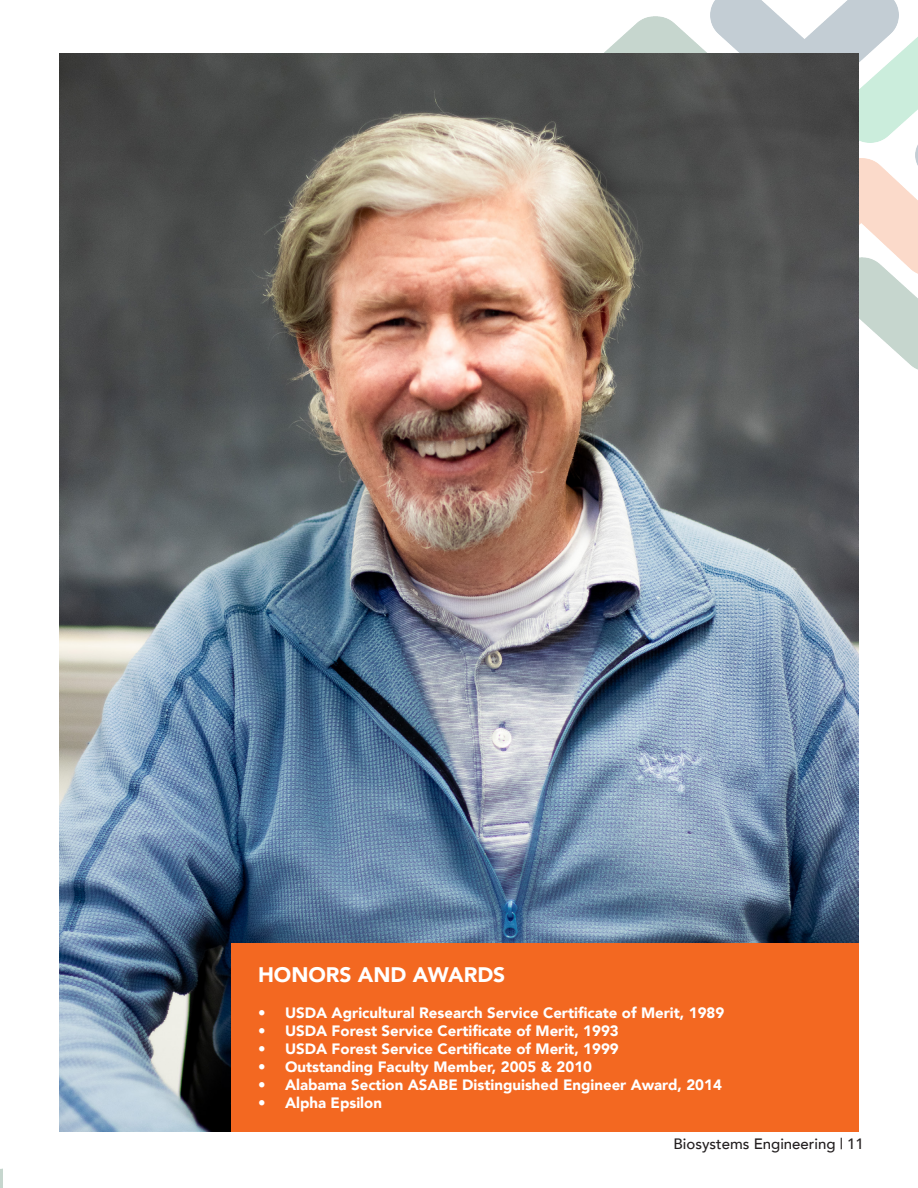
<style>
.page{position:relative;width:918px;height:1188px;background:#fff}
.page>*{position:absolute;margin:0;border:0;box-sizing:border-box;transform-origin:0 0}
.Body{font:900 21px "Avenir";color:#fff}
.t1{font:900 15px "Avenir";color:#fff}
.t2{font:500 15px "Avenir";color:#231f20}
</style>
<div class="page">
<img style="left:858px;top:37px;width:60px;height:105px">
<img style="left:604px;top:16px;width:107px;height:37px">
<img style="left:858px;top:275px;width:60px;height:96px">
<img style="left:711px;top:0;width:188px;height:102px">
<img style="left:915px;top:128px;width:3px;height:30px">
<img style="left:858px;top:158px;width:60px;height:117px">
<img style="left:60px;top:53px;width:798px;height:1079px">
<div style="left:231px;top:943px;width:627px;height:189px;background:#f36821"></div>
<p class="Body" style="left:258px;top:957px;width:249px">HONORS AND AWARDS</p>
<p class="t1" style="left:258px;top:1000px;width:468px">• USDA Agricultural Research Service Certificate of Merit, 1989</p>
<p class="t1" style="left:258px;top:1018px;width:362px">• USDA Forest Service Certificate of Merit, 1993</p>
<p class="t1" style="left:258px;top:1036px;width:362px">• USDA Forest Service Certificate of Merit, 1999</p>
<p class="t1" style="left:258px;top:1054px;width:336px">• Outstanding Faculty Member, 2005 &amp; 2010</p>
<p class="t1" style="left:258px;top:1072px;width:465px">• Alabama Section ASABE Distinguished Engineer Award, 2014</p>
<p class="t1" style="left:258px;top:1090px;width:125px">• Alpha Epsilon</p>
<p class="t2" style="left:673px;top:1131px;width:192px">Biosystems Engineering | 11</p>
</div>
